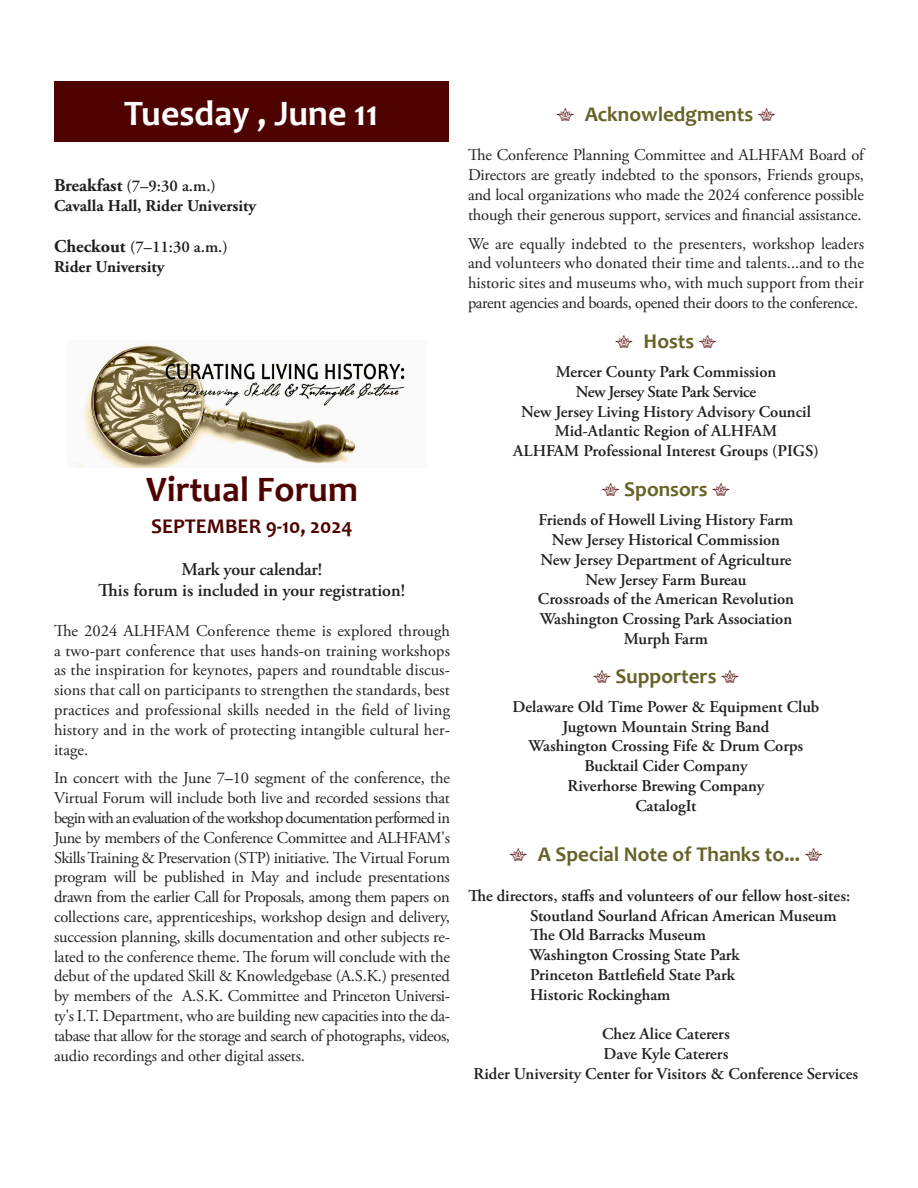
<style>
.page{position:relative;width:918px;height:1188px;background:#fff}
.page>*{position:absolute;margin:0;border:0;box-sizing:border-box;transform-origin:0 0}
.t1{font:700 36px "Candara";color:#fff}
.t2{font:700 36px "Candara";color:#4e0300}
.t3{font:700 21px "Candara";color:#676328}
.t4{font:700 21px "Candara";color:#4e0300}
.t5{font:600 18px "Adobe Garamond Pro";color:#231f20}
.t6{font:16.5px/19.8px "Adobe Garamond Pro";letter-spacing:-.01em;color:#231f20;text-align:justify}
.t7{font:600 16.5px "Adobe Garamond Pro";color:#231f20}
.t8{font:700 16.5px "Adobe Garamond Pro";color:#231f20}
.t9{font:600 16.5px "Adobe Garamond Pro";letter-spacing:-.025em;color:#231f20}
.s1{color:#4e0300}
.s2{font-weight:700;font-size:18px}
.s3{font-weight:600}
</style>
<div class="page">
<div style="left:54px;top:81px;width:394px;height:60px;background:#4e0300"></div>
<img style="left:73px;top:341px;width:332px;height:127px">
<p class="t1" style="left:124px;top:92px;width:256px">Tuesday , June 11</p>
<p class="t3" style="left:556px;top:101px;width:221px"><span class="s1">■</span> Acknowledgments <span class="s1">■</span></p>
<p class="t6" style="left:468px;top:146px;width:397px">The Conference Planning Committee and ALHFAM Board of Directors are greatly indebted to the sponsors, Friends groups, and local organizations who made the 2024 conference possible though their generous support, services and financial assistance.</p>
<p class="t6" style="left:468px;top:234px;width:398px">We are equally indebted to the presenters, workshop leaders and volunteers who donated their time and talents...and to the historic sites and museums who, with much support from their parent agencies and boards, opened their doors to the conference.</p>
<p class="t3" style="left:615px;top:329px;width:103px"><span class="s1">■</span> Hosts <span class="s1">■</span></p>
<p class="t7" style="left:556px;top:362px;width:222px">Mercer County Park Commission</p>
<p class="t9" style="left:576px;top:382px;width:182px">New Jersey State Park Service</p>
<p class="t7" style="left:521px;top:402px;width:292px">New Jersey Living History Advisory Council</p>
<p class="t7" style="left:555px;top:422px;width:224px">Mid-Atlantic Region of ALHFAM</p>
<p class="t7" style="left:513px;top:441px;width:307px">ALHFAM Professional Interest Groups (PIGS)</p>
<p class="t3" style="left:602px;top:477px;width:130px"><span class="s1">■</span> Sponsors <span class="s1">■</span></p>
<p class="t7" style="left:539px;top:510px;width:256px">Friends of Howell Living History Farm</p>
<p class="t7" style="left:552px;top:530px;width:230px">New Jersey Historical Commission</p>
<p class="t7" style="left:540px;top:550px;width:253px">New Jersey Department of Agriculture</p>
<p class="t7" style="left:586px;top:570px;width:162px">New Jersey Farm Bureau</p>
<p class="t7" style="left:538px;top:590px;width:258px">Crossroads of the American Revolution</p>
<p class="t7" style="left:540px;top:609px;width:254px">Washington Crossing Park Association</p>
<p class="t7" style="left:624px;top:629px;width:86px">Murph Farm</p>
<p class="t3" style="left:593px;top:663px;width:147px"><span class="s1">■</span> Supporters <span class="s1">■</span></p>
<p class="t7" style="left:513px;top:697px;width:308px">Delaware Old Time Power &amp; Equipment Club</p>
<p class="t7" style="left:563px;top:717px;width:208px">Jugtown Mountain String Band</p>
<p class="t7" style="left:529px;top:737px;width:276px">Washington Crossing Fife &amp; Drum Corps</p>
<p class="t7" style="left:584px;top:756px;width:165px">Bucktail Cider Company</p>
<p class="t7" style="left:568px;top:776px;width:198px">Riverhorse Brewing Company</p>
<p class="t7" style="left:635px;top:796px;width:63px">CatalogIt</p>
<p class="t3" style="left:509px;top:842px;width:315px"><span class="s1">■</span> A Special Note of Thanks to... <span class="s1">■</span></p>
<p class="t7" style="left:468px;top:886px;width:384px">The directors, staffs and volunteers of our fellow host-sites:</p>
<p class="t7" style="left:530px;top:906px;width:308px">Stoutland Sourland African American Museum</p>
<p class="t7" style="left:530px;top:926px;width:177px">The Old Barracks Museum</p>
<p class="t7" style="left:529px;top:945px;width:212px">Washington Crossing State Park</p>
<p class="t7" style="left:530px;top:965px;width:206px">Princeton Battlefield State Park</p>
<p class="t7" style="left:530px;top:985px;width:142px">Historic Rockingham</p>
<p class="t7" style="left:602px;top:1025px;width:129px">Chez Alice Caterers</p>
<p class="t7" style="left:604px;top:1044px;width:126px">Dave Kyle Caterers</p>
<p class="t7" style="left:474px;top:1064px;width:386px">Rider University Center for Visitors &amp; Conference Services</p>
<p class="t7" style="left:54px;top:177px;width:163px"><span class="s2">Breakfast</span> (7–9:30 a.m.)</p>
<p class="t8" style="left:54px;top:196px;width:204px">Cavalla Hall, Rider University</p>
<p class="t7" style="left:54px;top:238px;width:175px"><span class="s2">Checkout</span> (7–11:30 a.m.)</p>
<p class="t8" style="left:54px;top:257px;width:112px">Rider University</p>
<p class="t2" style="left:146px;top:467px;width:213px">Virtual Forum</p>
<p class="t4" style="left:151px;top:514px;width:203px">SEPTEMBER 9-10, 2024</p>
<p class="t5" style="left:181px;top:559px;width:143px">Mark your calendar!</p>
<p class="t5" style="left:98px;top:580px;width:309px">This forum is included in your registration!</p>
<p class="t6" style="left:54px;top:621px;width:398px">The 2024 ALHFAM Conference theme is explored through a two-part conference that uses hands-on training workshops as the inspiration for keynotes, papers and roundtable discus&shy;sions that call on participants to strengthen the standards, best practices and professional skills needed in the field of living history and in the work of protecting intangible cultural her&shy;itage.</p>
<p class="t6" style="left:54px;top:769px;width:398px">In concert with the June 7<span class="s3">–</span>10 segment of the conference, the Virtual Forum will include both live and recorded sessions that begin with an evaluation of the workshop documentation performed in June by members of the Conference Committee and ALHFAM's Skills Training &amp; Preservation (STP) initiative. The Virtual Forum program will be published in May and include presentations drawn from the earlier Call for Proposals, among them papers on collections care, apprenticeships, workshop design and delivery, succession planning, skills documentation and other subjects re&shy;lated to the conference theme. The forum will conclude with the debut of the updated Skill &amp; Knowledgebase (A.S.K.) presented by members of the A.S.K. Committee and Princeton Universi&shy;ty's I.T. Department, who are building new capacities into the da&shy;tabase that allow for the storage and search of photographs, videos, audio recordings and other digital assets.</p>
</div>
